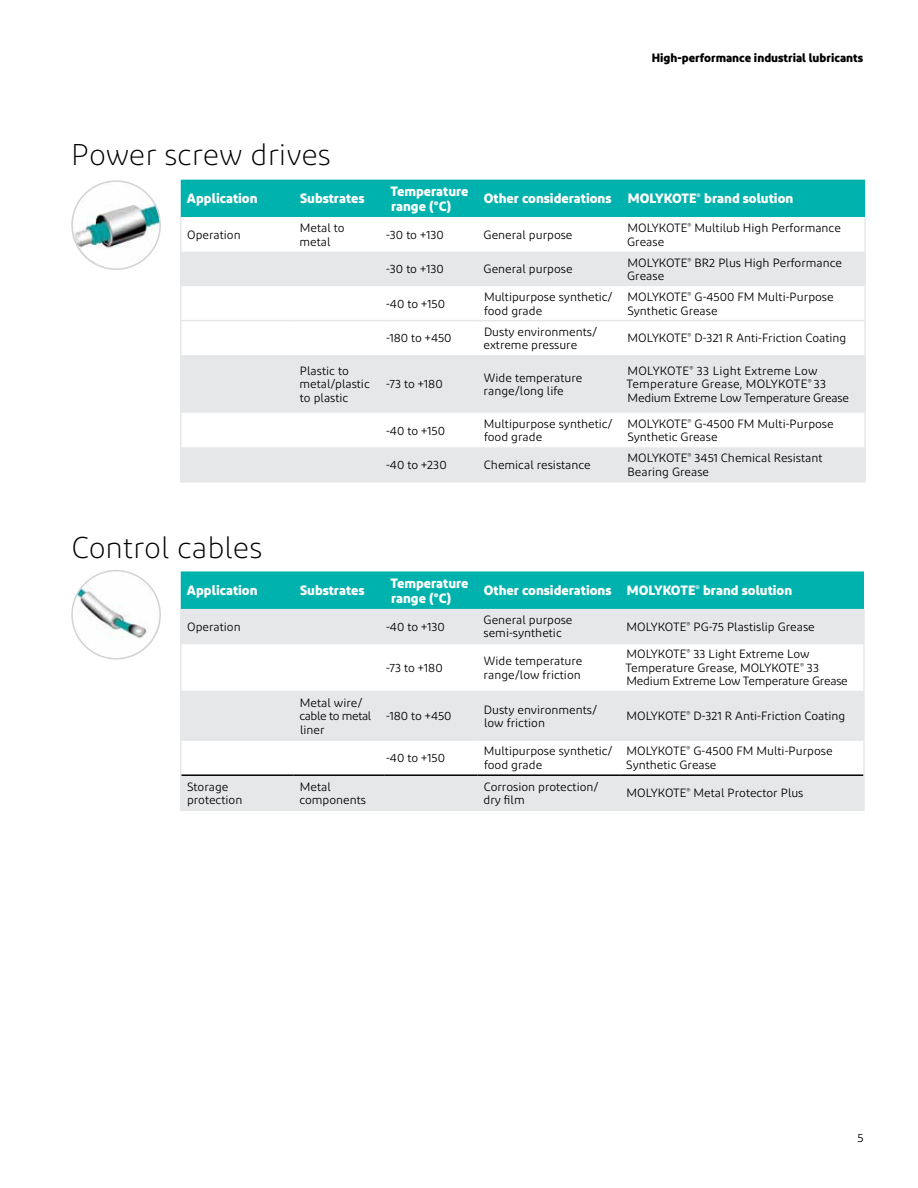
<style>
.page{position:relative;width:918px;height:1188px;background:#fff}
.page>*{position:absolute;margin:0;border:0;box-sizing:border-box;transform-origin:0 0}
.t1{font:300 30px "Diodrum";color:#000}
.t2{font:700 13.5px/15px "Diodrum";color:#fff}
.t3{font:12px/13.5px "Diodrum";color:#000}
.t4{font:700 12px "Diodrum";color:#000}
</style>
<div class="page">
<div style="left:181px;top:180px;width:684px;height:37px;background:#00b2ad"></div>
<svg style="left:182px;top:252px;width:682px;height:229px;fill:#e6e7e8"></svg>
<hr style="left:180px;top:217px;width:2px;height:35px;background:#e6e7e8">
<hr style="left:864px;top:217px;width:2px;height:35px;background:#e6e7e8">
<hr style="left:180px;top:252px;width:2px;height:34px;background:#e6e7e8">
<hr style="left:864px;top:252px;width:2px;height:34px;background:#e6e7e8">
<hr style="left:180px;top:286px;width:2px;height:34px;background:#e6e7e8">
<hr style="left:864px;top:286px;width:2px;height:34px;background:#e6e7e8">
<hr style="left:180px;top:321px;width:2px;height:34px;background:#e6e7e8">
<hr style="left:864px;top:321px;width:2px;height:34px;background:#e6e7e8">
<hr style="left:180px;top:355px;width:2px;height:58px;background:#e6e7e8">
<hr style="left:864px;top:355px;width:2px;height:58px;background:#e6e7e8">
<hr style="left:180px;top:413px;width:2px;height:34px;background:#e6e7e8">
<hr style="left:864px;top:413px;width:2px;height:34px;background:#e6e7e8">
<hr style="left:180px;top:447px;width:2px;height:34px;background:#e6e7e8">
<hr style="left:864px;top:447px;width:2px;height:34px;background:#e6e7e8">
<hr style="left:180px;top:481px;width:113px;height:2px;background:#e6e7e8">
<hr style="left:293px;top:481px;width:91px;height:2px;background:#e6e7e8">
<hr style="left:384px;top:481px;width:93px;height:2px;background:#e6e7e8">
<hr style="left:477px;top:481px;width:144px;height:2px;background:#e6e7e8">
<hr style="left:621px;top:481px;width:245px;height:2px;background:#e6e7e8">
<hr style="left:180px;top:320px;width:113px;height:1px;background:#e6e7e8">
<hr style="left:293px;top:320px;width:91px;height:1px;background:#e6e7e8">
<hr style="left:384px;top:320px;width:93px;height:1px;background:#e6e7e8">
<hr style="left:477px;top:320px;width:144px;height:1px;background:#e6e7e8">
<hr style="left:621px;top:320px;width:245px;height:1px;background:#e6e7e8">
<div style="left:181px;top:571px;width:683px;height:38px;background:#00b2ad"></div>
<div style="left:182px;top:609px;width:681px;height:201px;background:#e6e7e8"></div>
<svg style="left:182px;top:644px;width:681px;height:130px"></svg>
<hr style="left:180px;top:810px;width:113px;height:1px;background:#e6e7e8">
<hr style="left:293px;top:776px;width:1px;height:34px;background:#e6e7e8">
<hr style="left:293px;top:810px;width:91px;height:1px;background:#e6e7e8">
<hr style="left:383px;top:776px;width:2px;height:34px;background:#e6e7e8">
<hr style="left:384px;top:810px;width:93px;height:1px;background:#e6e7e8">
<hr style="left:477px;top:776px;width:1px;height:34px;background:#e6e7e8">
<hr style="left:477px;top:810px;width:143px;height:1px;background:#e6e7e8">
<hr style="left:619px;top:776px;width:2px;height:34px;background:#e6e7e8">
<hr style="left:620px;top:810px;width:245px;height:1px;background:#e6e7e8">
<hr style="left:180px;top:609px;width:2px;height:34px;background:#e6e7e8">
<hr style="left:863px;top:609px;width:2px;height:34px;background:#e6e7e8">
<hr style="left:180px;top:643px;width:113px;height:1px;background:#e6e7e8">
<hr style="left:180px;top:644px;width:2px;height:47px;background:#e6e7e8">
<hr style="left:293px;top:643px;width:91px;height:1px;background:#e6e7e8">
<hr style="left:384px;top:643px;width:93px;height:1px;background:#e6e7e8">
<hr style="left:477px;top:643px;width:143px;height:1px;background:#e6e7e8">
<hr style="left:620px;top:643px;width:245px;height:1px;background:#e6e7e8">
<hr style="left:863px;top:644px;width:2px;height:47px;background:#e6e7e8">
<hr style="left:180px;top:691px;width:113px;height:1px;background:#e6e7e8">
<hr style="left:180px;top:692px;width:2px;height:47px;background:#e6e7e8">
<hr style="left:293px;top:691px;width:91px;height:1px;background:#e6e7e8">
<hr style="left:384px;top:691px;width:93px;height:1px;background:#e6e7e8">
<hr style="left:477px;top:691px;width:143px;height:1px;background:#e6e7e8">
<hr style="left:620px;top:691px;width:245px;height:1px;background:#e6e7e8">
<hr style="left:863px;top:692px;width:2px;height:47px;background:#e6e7e8">
<hr style="left:180px;top:739px;width:113px;height:2px;background:#e6e7e8">
<hr style="left:180px;top:741px;width:2px;height:34px;background:#e6e7e8">
<hr style="left:293px;top:739px;width:91px;height:2px;background:#e6e7e8">
<hr style="left:384px;top:739px;width:93px;height:2px;background:#e6e7e8">
<hr style="left:477px;top:739px;width:143px;height:2px;background:#e6e7e8">
<hr style="left:620px;top:739px;width:245px;height:2px;background:#e6e7e8">
<hr style="left:863px;top:741px;width:2px;height:34px;background:#e6e7e8">
<hr style="left:180px;top:775px;width:2px;height:35px;background:#e6e7e8">
<hr style="left:863px;top:775px;width:2px;height:35px;background:#e6e7e8">
<hr style="left:182px;top:774px;width:111px;height:2px;background:#000">
<hr style="left:293px;top:774px;width:91px;height:2px;background:#000">
<hr style="left:384px;top:774px;width:93px;height:2px;background:#000">
<hr style="left:477px;top:774px;width:143px;height:2px;background:#000">
<hr style="left:620px;top:774px;width:243px;height:2px;background:#000">
<img style="left:72px;top:181px;width:88px;height:88px;border-radius:44px">
<div style="left:71px;top:180px;width:90px;height:90px;border:2px solid #d1d3d4;border-radius:50%"></div>
<img style="left:72px;top:571px;width:88px;height:88px;border-radius:44px">
<div style="left:71px;top:570px;width:90px;height:90px;border:2px solid #d1d3d4;border-radius:50%"></div>
<p class="t4" style="left:652px;top:50px;width:213px">High-performance industrial lubricants</p>
<h1 class="t1" style="left:71px;top:136px;width:261px">Power screw drives</h1>
<p class="t2" style="left:187px;top:191px;width:72px">Application</p>
<p class="t2" style="left:300px;top:191px;width:66px">Substrates</p>
<p class="t2" style="left:390px;top:183px;width:80px">Temperature range (°C)</p>
<p class="t2" style="left:484px;top:191px;width:311px">Other considerations MOLYKOTE<sup>®</sup> brand solution</p>
<p class="t3" style="left:187px;top:228px;width:55px">Operation</p>
<p class="t3" style="left:300px;top:221px;width:47px">Metal to metal</p>
<p class="t3" style="left:386px;top:228px;width:59px">-30 to +130</p>
<p class="t3" style="left:484px;top:228px;width:90px">General purpose</p>
<p class="t3" style="left:627px;top:221px;width:215px">MOLYKOTE<sup>®</sup> Multilub High Performance<br>Grease</p>
<p class="t3" style="left:386px;top:262px;width:59px">-30 to +130</p>
<p class="t3" style="left:484px;top:262px;width:90px">General purpose</p>
<p class="t3" style="left:627px;top:255px;width:216px">MOLYKOTE<sup>®</sup> BR2 Plus High Performance<br>Grease</p>
<p class="t3" style="left:386px;top:297px;width:61px">-40 to +150</p>
<p class="t3" style="left:484px;top:290px;width:130px">Multipurpose synthetic/ food grade</p>
<p class="t3" style="left:627px;top:290px;width:208px">MOLYKOTE<sup>®</sup> G-4500 FM Multi-Purpose<br>Synthetic Grease</p>
<p class="t3" style="left:386px;top:331px;width:67px">-180 to +450</p>
<p class="t3" style="left:483px;top:325px;width:115px">Dusty environments/ extreme pressure</p>
<p class="t3" style="left:628px;top:331px;width:220px">MOLYKOTE<sup>®</sup> D-321 R Anti-Friction Coating</p>
<p class="t3" style="left:300px;top:364px;width:72px">Plastic to metal/plastic to plastic</p>
<p class="t3" style="left:386px;top:377px;width:58px">-73 to +180</p>
<p class="t3" style="left:484px;top:371px;width:100px">Wide temperature range/long life</p>
<p class="t3" style="left:627px;top:364px;width:224px">MOLYKOTE<sup>®</sup> 33 Light Extreme Low<br>Temperature Grease, MOLYKOTE<sup>®</sup> 33<br>Medium Extreme Low Temperature Grease</p>
<p class="t3" style="left:386px;top:423px;width:61px">-40 to +150</p>
<p class="t3" style="left:484px;top:417px;width:130px">Multipurpose synthetic/ food grade</p>
<p class="t3" style="left:627px;top:417px;width:208px">MOLYKOTE<sup>®</sup> G-4500 FM Multi-Purpose<br>Synthetic Grease</p>
<p class="t3" style="left:386px;top:458px;width:62px">-40 to +230</p>
<p class="t3" style="left:484px;top:458px;width:108px">Chemical resistance</p>
<p class="t3" style="left:628px;top:451px;width:196px">MOLYKOTE<sup>®</sup> 3451 Chemical Resistant<br>Bearing Grease</p>
<h1 class="t1" style="left:72px;top:530px;width:192px">Control cables</h1>
<p class="t2" style="left:187px;top:583px;width:72px">Application</p>
<p class="t2" style="left:300px;top:583px;width:66px">Substrates</p>
<p class="t2" style="left:390px;top:575px;width:80px">Temperature range (°C)</p>
<p class="t2" style="left:484px;top:583px;width:310px">Other considerations MOLYKOTE<sup>®</sup> brand solution</p>
<p class="t3" style="left:187px;top:620px;width:55px">Operation</p>
<p class="t3" style="left:386px;top:620px;width:60px">-40 to +130</p>
<p class="t3" style="left:484px;top:613px;width:90px">General purpose semi-synthetic</p>
<p class="t3" style="left:627px;top:620px;width:190px">MOLYKOTE<sup>®</sup> PG-75 Plastislip Grease</p>
<p class="t3" style="left:386px;top:661px;width:58px">-73 to +180</p>
<p class="t3" style="left:484px;top:654px;width:100px">Wide temperature range/low friction</p>
<p class="t3" style="left:625px;top:647px;width:224px">MOLYKOTE<sup>®</sup> 33 Light Extreme Low<br>Temperature Grease, MOLYKOTE<sup>®</sup> 33<br>Medium Extreme Low Temperature Grease</p>
<p class="t3" style="left:299px;top:696px;width:74px">Metal wire/ cable to metal liner</p>
<p class="t3" style="left:386px;top:709px;width:67px">-180 to +450</p>
<p class="t3" style="left:484px;top:702px;width:115px">Dusty environments/ low friction</p>
<p class="t3" style="left:627px;top:709px;width:220px">MOLYKOTE<sup>®</sup> D-321 R Anti-Friction Coating</p>
<p class="t3" style="left:386px;top:751px;width:61px">-40 to +150</p>
<p class="t3" style="left:484px;top:744px;width:130px">Multipurpose synthetic/ food grade</p>
<p class="t3" style="left:626px;top:744px;width:208px">MOLYKOTE<sup>®</sup> G-4500 FM Multi-Purpose<br>Synthetic Grease</p>
<p class="t3" style="left:187px;top:779px;width:57px">Storage protection</p>
<p class="t3" style="left:299px;top:779px;width:68px">Metal components</p>
<p class="t3" style="left:483px;top:779px;width:117px">Corrosion protection/ dry film</p>
<p class="t3" style="left:627px;top:786px;width:178px">MOLYKOTE<sup>®</sup> Metal Protector Plus</p>
<p class="t3" style="left:858px;top:1131px;width:8px">5</p>
</div>
